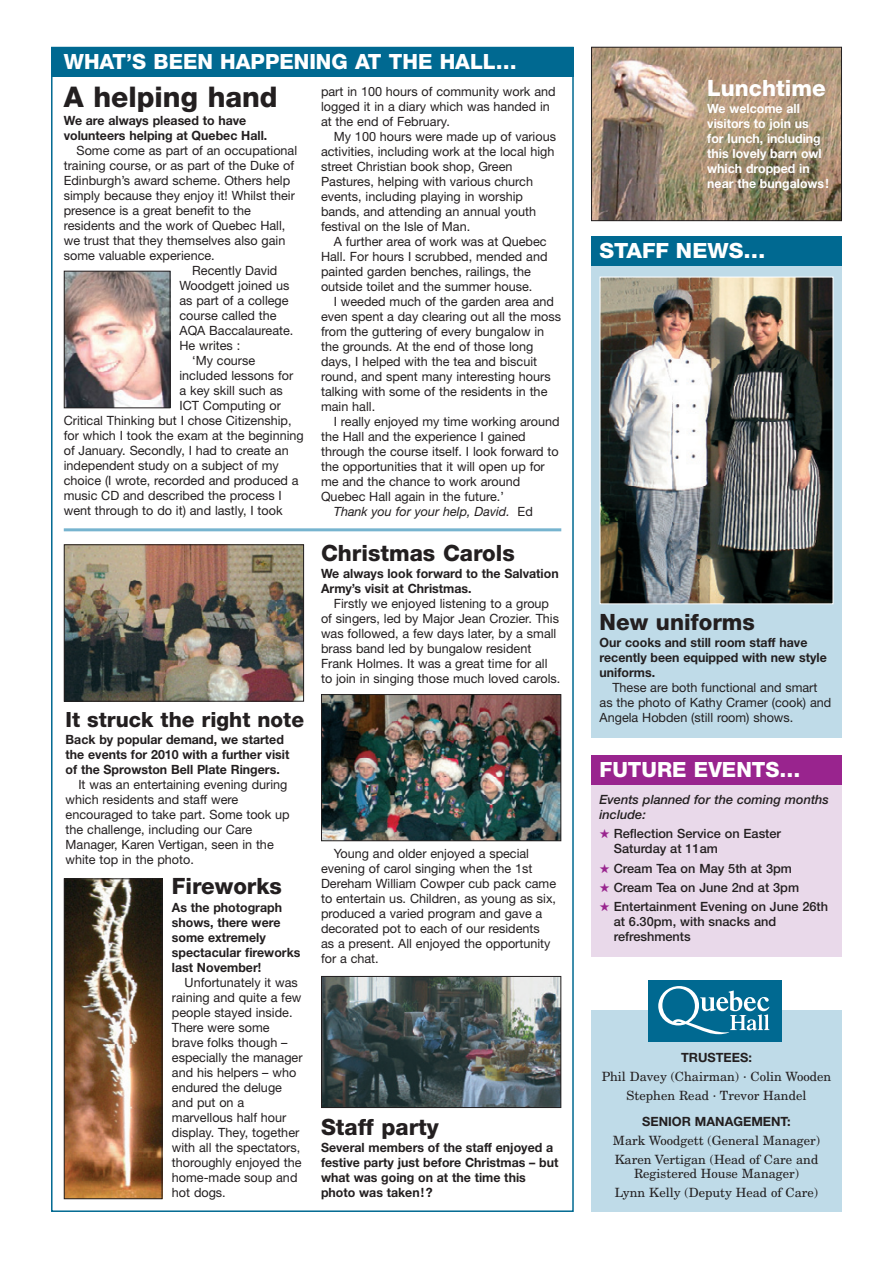
<style>
.page{position:relative;width:893px;height:1263px;background:#fff}
.page>*{position:absolute;margin:0;border:0;box-sizing:border-box;transform-origin:0 0}
.t1{font:800 28.5px "Helvetica Neue";color:#231f20}
.t2{font:800 22.5px "Helvetica Neue";color:#231f20}
.t3{font:800 22.5px "Helvetica Neue";color:#fff}
.t4{font:800 21px "Helvetica Neue";color:#fff}
.t5{font:800 21px "Helvetica Neue";color:#231f20}
.t6{font:800 21px "Helvetica Neue";color:#fff;scale:1.05 1}
.t7{font:12.75px/15px "Helvetica Neue";color:#231f20}
.t8{font:700 12.75px/15px "Helvetica Neue";color:#231f20}
.t9{font:12.75px/18.6px "New Century Schlbk";color:#231f20;text-align:center}
.t10{font:500 12.75px/15px "Helvetica Neue";color:#231f20}
.t11{font:700 12.75px/15px "Helvetica Neue";color:#fff}
.t12{font:italic 500 12.75px/15px "Helvetica Neue";color:#231f20}
.t13{font:italic 12.75px "Helvetica Neue";color:#231f20}
.s1{font-style:normal}
.s2{color:#99248e}
</style>
<div class="page">
<div style="left:591px;top:1010px;width:251px;height:202px;background:#bfdbe8"></div>
<div style="left:649px;top:981px;width:133px;height:61px;background:#006991"></div>
<svg style="left:658px;top:986px;width:111px;height:48px"></svg>
<img style="left:323px;top:978px;width:236px;height:128px">
<div style="left:321px;top:976px;width:240px;height:132px;border:1px solid #231f20"></div>
<img style="left:66px;top:546px;width:236px;height:154px">
<div style="left:64px;top:544px;width:240px;height:158px;border:1px solid #231f20"></div>
<img style="left:593px;top:49px;width:247px;height:170px">
<div style="left:591px;top:47px;width:251px;height:174px;border:1px solid #231f20"></div>
<div style="left:51px;top:47px;width:523px;height:30px;background:#006991"></div>
<div style="left:591px;top:252px;width:251px;height:485px;background:#bfdbe8"></div>
<div style="left:591px;top:236px;width:251px;height:30px;background:#006991"></div>
<img style="left:602px;top:279px;width:229px;height:323px">
<img style="left:66px;top:273px;width:102px;height:133px">
<div style="left:64px;top:271px;width:106px;height:137px;border:1px solid #231f20"></div>
<img style="left:66px;top:880px;width:94px;height:317px">
<div style="left:64px;top:878px;width:98px;height:321px;border:1px solid #231f20"></div>
<hr style="left:64px;top:528px;width:497px;height:3px;background:#76b4cf">
<img style="left:323px;top:696px;width:236px;height:143px">
<div style="left:321px;top:694px;width:240px;height:147px;border:1px solid #231f20"></div>
<div style="left:591px;top:770px;width:251px;height:187px;background:#e9d9ea"></div>
<div style="left:591px;top:755px;width:251px;height:30px;background:#99248e"></div>
<h3 class="t4" style="left:64px;top:54px;width:454px">WHAT’S BEEN HAPPENING AT THE HALL…</h3>
<h1 class="t1" style="left:64px;top:87px;width:215px">A helping hand</h1>
<p class="t8" style="left:64px;top:115px;width:205px">We are always pleased to have volunteers helping at Quebec Hall.</p>
<p class="t7" style="left:77px;top:145px;width:222px">Some come as part of an occupational</p>
<p class="t7" style="left:64px;top:160px;width:232px">training course, or as part of the Duke of</p>
<p class="t7" style="left:64px;top:175px;width:228px">Edinburgh’s award scheme. Others help</p>
<p class="t7" style="left:64px;top:190px;width:233px">simply because they enjoy it! Whilst their</p>
<p class="t7" style="left:64px;top:205px;width:189px">presence is a great benefit to the</p>
<p class="t7" style="left:64px;top:220px;width:223px">residents and the work of Quebec Hall,</p>
<p class="t7" style="left:64px;top:235px;width:223px">we trust that they themselves also gain</p>
<p class="t7" style="left:64px;top:250px;width:152px">some valuable experience.</p>
<p class="t7" style="left:192px;top:265px;width:87px">Recently David</p>
<p class="t7" style="left:179px;top:280px;width:112px">Woodgett joined us</p>
<p class="t7" style="left:179px;top:295px;width:111px">as part of a college</p>
<p class="t7" style="left:179px;top:310px;width:99px">course called the</p>
<p class="t7" style="left:179px;top:325px;width:115px">AQA Baccalaureate.</p>
<p class="t7" style="left:179px;top:340px;width:62px">He writes :</p>
<p class="t7" style="left:192px;top:355px;width:65px">‘My course</p>
<p class="t7" style="left:179px;top:370px;width:115px">included lessons for</p>
<p class="t7" style="left:179px;top:385px;width:105px">a key skill such as</p>
<p class="t7" style="left:179px;top:400px;width:103px">ICT Computing or</p>
<p class="t7" style="left:64px;top:415px;width:229px">Critical Thinking but I chose Citizenship,</p>
<p class="t7" style="left:64px;top:430px;width:242px">for which I took the exam at the beginning</p>
<p class="t7" style="left:64px;top:445px;width:226px">of January. Secondly, I had to create an</p>
<p class="t7" style="left:64px;top:460px;width:217px">independent study on a subject of my</p>
<p class="t7" style="left:64px;top:475px;width:236px">choice (I wrote, recorded and produced a</p>
<p class="t7" style="left:64px;top:490px;width:220px">music CD and described the process I</p>
<p class="t7" style="left:64px;top:505px;width:220px">went through to do it) and lastly, I took</p>
<h3 class="t5" style="left:66px;top:711px;width:240px">It struck the right note</h3>
<p class="t8" style="left:66px;top:733px;width:225px">Back by popular demand, we started the events for 2010 with a further visit of the Sprowston Bell Plate Ringers.</p>
<p class="t7" style="left:66px;top:778px;width:226px;text-indent:13px">It was an entertaining evening during which residents and staff were encouraged to take part. Some took up the challenge, including our Care Manager, Karen Vertigan, seen in the white top in the photo.</p>
<h2 class="t2" style="left:172px;top:878px;width:112px">Fireworks</h2>
<p class="t8" style="left:172px;top:901px;width:130px">As the photograph shows, there were some extremely spectacular fireworks last November!</p>
<p class="t7" style="left:172px;top:976px;width:132px;text-indent:13px">Unfortunately it was raining and quite a few people stayed inside.<br>There were some brave folks though – especially the manager and his helpers – who endured the deluge and put on a marvellous half hour display. They, together with all the spectators, thoroughly enjoyed the home-made soup and hot dogs.</p>
<p class="t7" style="left:321px;top:85px;width:236px">part in 100 hours of community work and logged it in a diary which was handed in at the end of February.</p>
<p class="t7" style="left:321px;top:130px;width:236px;text-indent:13px">My 100 hours were made up of various activities, including work at the local high street Christian book shop, Green Pastures, helping with various church events, including playing in worship bands, and attending an annual youth festival on the Isle of Man.</p>
<p class="t7" style="left:321px;top:235px;width:228px;text-indent:13px">A further area of work was at Quebec Hall. For hours I scrubbed, mended and painted garden benches, railings, the outside toilet and the summer house.</p>
<p class="t7" style="left:321px;top:295px;width:242px;text-indent:13px">I weeded much of the garden area and even spent a day clearing out all the moss from the guttering of every bungalow in the grounds. At the end of those long days, I helped with the tea and biscuit round, and spent many interesting hours talking with some of the residents in the main hall.</p>
<p class="t7" style="left:334px;top:415px;width:227px">I really enjoyed my time working around</p>
<p class="t7" style="left:321px;top:430px;width:206px">the Hall and the experience I gained</p>
<p class="t7" style="left:321px;top:445px;width:239px">through the course itself. I look forward to</p>
<p class="t7" style="left:321px;top:460px;width:225px">the opportunities that it will open up for</p>
<p class="t7" style="left:321px;top:475px;width:201px">me and the chance to work around</p>
<p class="t7" style="left:321px;top:490px;width:184px">Quebec Hall again in the future.’</p>
<p class="t13" style="left:334px;top:507px;width:201px">Thank you for your help, David. <span class="s1">Ed</span></p>
<h2 class="t2" style="left:321px;top:545px;width:195px">Christmas Carols</h2>
<p class="t8" style="left:321px;top:567px;width:239px">We always look forward to the Salvation<br>Army’s visit at Christmas.</p>
<p class="t7" style="left:321px;top:597px;width:241px;text-indent:13px">Firstly we enjoyed listening to a group of singers, led by Major Jean Crozier. This was followed, a few days later, by a small brass band led by bungalow resident Frank Holmes. It was a great time for all to join in singing those much loved carols.</p>
<p class="t7" style="left:321px;top:847px;width:237px;text-indent:13px">Young and older enjoyed a special evening of carol singing when the 1st Dereham William Cowper cub pack came to entertain us. Children, as young as six, produced a varied program and gave a decorated pot to each of our residents as a present. All enjoyed the opportunity for a chat.</p>
<h2 class="t2" style="left:321px;top:1119px;width:119px">Staff party</h2>
<p class="t8" style="left:321px;top:1141px;width:239px">Several members of the staff enjoyed a festive party just before Christmas – but what was going on at the time this photo was taken!?</p>
<h2 class="t3" style="left:707px;top:80px;width:120px">Lunchtime</h2>
<p class="t11" style="left:707px;top:102px;width:123px">We welcome all visitors to join us<br>for lunch, including this lovely barn owl which dropped in near the bungalows!</p>
<h3 class="t6" style="left:600px;top:243px;width:159px">STAFF NEWS…</h3>
<h2 class="t2" style="left:600px;top:614px;width:157px">New uniforms</h2>
<p class="t8" style="left:600px;top:637px;width:229px">Our cooks and still room staff have recently been equipped with new style uniforms.</p>
<p class="t7" style="left:600px;top:682px;width:233px;text-indent:13px">These are both functional and smart as the photo of Kathy Cramer (cook) and<br>Angela Hobden (still room) shows.</p>
<h3 class="t4" style="left:600px;top:762px;width:202px">FUTURE EVENTS…</h3>
<p class="t12" style="left:600px;top:793px;width:231px">Events planned for the coming months include:</p>
<p class="t10" style="left:614px;top:828px;width:169px;text-indent:-14px"><span class="s2">★</span> Reflection Service on Easter<br>Saturday at 11am</p>
<p class="t10" style="left:600px;top:862px;width:194px"><span class="s2">★</span> Cream Tea on May 5th at 3pm</p>
<p class="t10" style="left:600px;top:881px;width:201px"><span class="s2">★</span> Cream Tea on June 2nd at 3pm</p>
<p class="t10" style="left:614px;top:900px;width:216px;text-indent:-14px"><span class="s2">★</span> Entertainment Evening on June 26th at 6.30pm, with snacks and refreshments</p>
<p class="t8" style="left:681px;top:1051px;width:72px">TRUSTEES:</p>
<p class="t9" style="left:602px;top:1068px;width:231px">Phil Davey (Chairman) · Colin Wooden<br>Stephen Read · Trevor Handel</p>
<p class="t8" style="left:642px;top:1115px;width:150px">SENIOR MANAGEMENT:</p>
<p class="t9" style="left:613px;top:1132px;width:209px;text-align:left">Mark Woodgett (General Manager)<br>Karen Vertigan (Head of Care and</p>
<p class="t9" style="left:615px;top:1165px;width:205px">Registered House Manager)<br>Lynn Kelly (Deputy Head of Care)</p>
</div>
